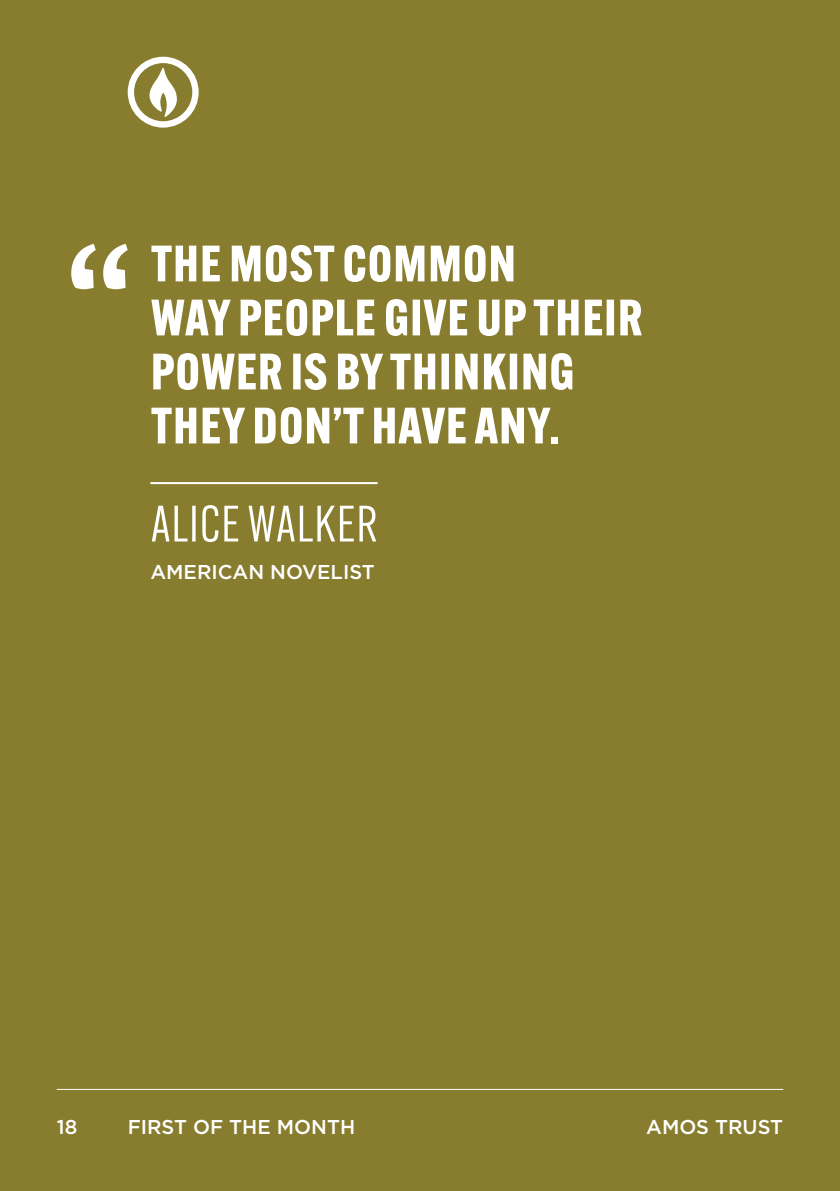
<style>
.page{position:relative;width:840px;height:1191px;background:#fff}
.page>*{position:absolute;margin:0;border:0;box-sizing:border-box;transform-origin:0 0}
.t1{font:700 50px/54px "Alternate Gothic ATF";letter-spacing:.02em;color:#fff}
.t2{font:50px "Alternate Gothic ATF";letter-spacing:.02em;color:#fff}
.t3{font:500 20px "Gotham";color:#fff}
</style>
<div class="page">
<div style="left:0;top:0;width:839px;height:1191px;background:#887c2f"></div>
<svg style="left:128px;top:57px;width:70px;height:71px"></svg>
<hr style="left:57px;top:1089px;width:725px;height:1px;background:#fff">
<hr style="left:150px;top:482px;width:227px;height:2px;background:#fff">
<svg style="left:71px;top:244px;width:57px;height:45px"></svg>
<p class="t1" style="left:151px;top:236px;width:492px">THE MOST COMMON<br>WAY PEOPLE GIVE UP THEIR<br>POWER IS BY THINKING<br>THEY DON’T HAVE ANY.</p>
<p class="t2" style="left:151px;top:493px;width:228px">ALICE WALKER</p>
<p class="t3" style="left:150px;top:558px;width:226px">AMERICAN NOVELIST</p>
<p class="t3" style="left:57px;top:1114px;width:22px">18</p>
<p class="t3" style="left:128px;top:1114px;width:229px">FIRST OF THE MONTH</p>
<p class="t3" style="left:645px;top:1114px;width:138px">AMOS TRUST</p>
</div>
